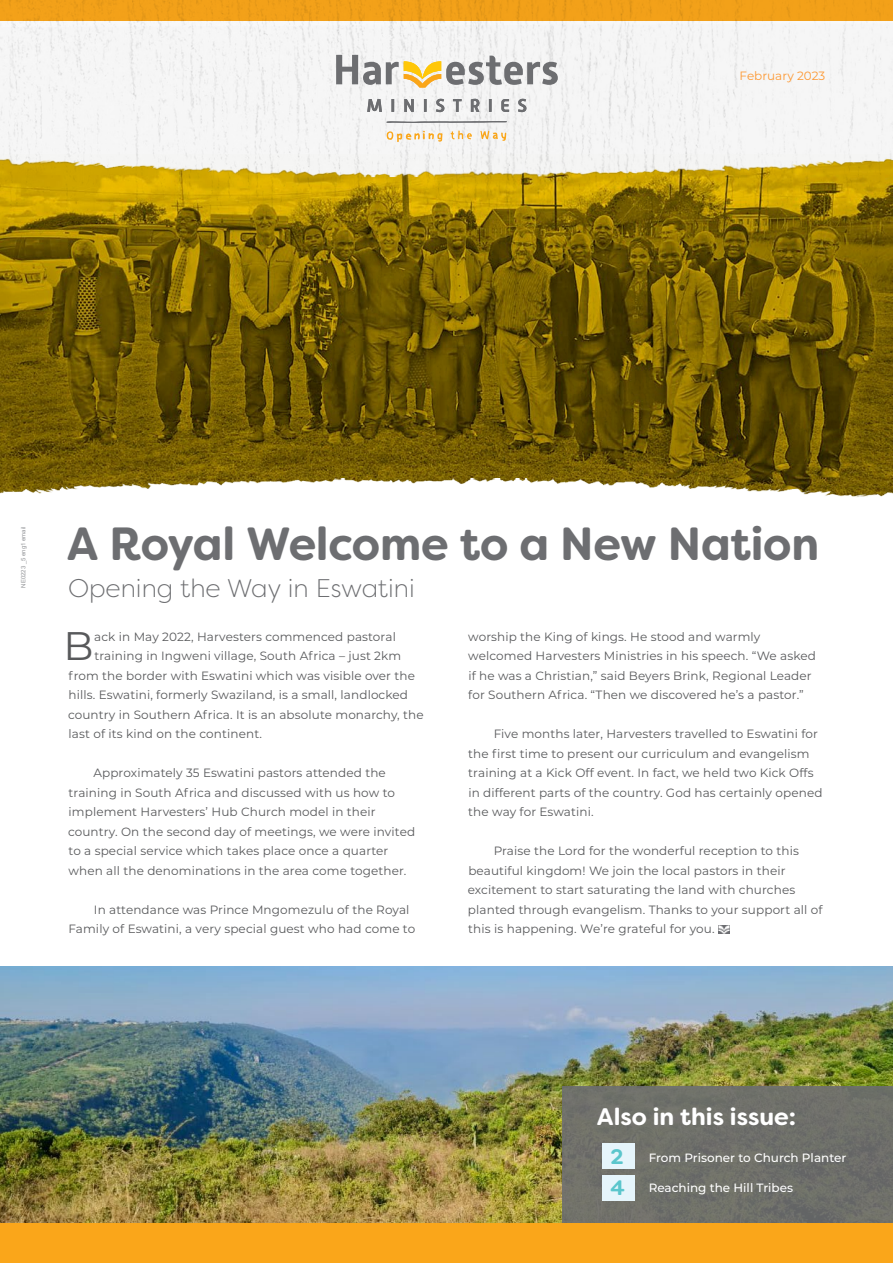
<style>
.page{position:relative;width:893px;height:1263px;background:#fff}
.page>*{position:absolute;margin:0;border:0;box-sizing:border-box;transform-origin:0 0}
.t1{font:700 46.5px "Filson Soft";letter-spacing:-.005em;color:#6d6e71}
.DROP_CAP_grid{font:39.9px "Montserrat";color:#58595b}
.t2{font:300 25.5px "Filson Pro";color:#6d6e71}
.t3{font:700 24px "Filson Soft";color:#fff}
.t4{font:700 21px "Filson Soft";color:#5bc6cc}
.body_copy_fixed_to_g{font:12px/19.5px "Montserrat";letter-spacing:.01em;color:#58595b}
.DROP_CAP_grid-2{font:12px "Montserrat";letter-spacing:.01em;color:#58595b}
.t5{font:500 12px "Montserrat";color:#fff}
.t6{font:12px "Montserrat";color:#fd9933}
.body_copy{font:6px "Arial";color:#939598}
</style>
<div class="page">
<img style="left:0;top:966px;width:893px;height:257px">
<div style="left:563px;top:1086px;width:330px;height:143px;background:#6f706a"></div>
<img style="left:0;top:463px;width:893px;height:15px">
<img style="left:0;top:0;width:893px;height:463px">
<img style="left:0;top:478px;width:893px;height:19px">
<svg style="left:480px;top:131px;width:26px;height:10px"></svg>
<svg style="left:450px;top:131px;width:22px;height:8px"></svg>
<svg style="left:387px;top:131px;width:56px;height:11px"></svg>
<svg style="left:336px;top:55px;width:222px;height:33px"></svg>
<svg style="left:367px;top:99px;width:15px;height:13px"></svg>
<svg style="left:391px;top:99px;width:3px;height:13px"></svg>
<svg style="left:404px;top:99px;width:10px;height:13px"></svg>
<svg style="left:424px;top:99px;width:3px;height:13px"></svg>
<svg style="left:436px;top:99px;width:8px;height:13px"></svg>
<svg style="left:453px;top:99px;width:9px;height:13px"></svg>
<svg style="left:471px;top:99px;width:8px;height:13px"></svg>
<svg style="left:489px;top:99px;width:3px;height:13px"></svg>
<svg style="left:501px;top:99px;width:8px;height:13px"></svg>
<svg style="left:518px;top:99px;width:8px;height:13px"></svg>
<svg style="left:386px;top:121px;width:121px;height:2px"></svg>
<svg style="left:718px;top:925px;width:12px;height:8px"></svg>
<div style="left:602px;top:1144px;width:33px;height:25px;background:#e6f5fb"></div>
<div style="left:602px;top:1176px;width:33px;height:25px;background:#e6f5fb"></div>
<div style="left:0;top:1223px;width:893px;height:40px;background:#faa61a"></div>
<p class="t6" style="left:740px;top:68px;width:87px">February 2023</p>
<p class="body_copy" style="left:19px;top:588px;width:63px;rotate:-90deg">NE0223 _5 eng1 email</p>
<p class="t1" style="left:67px;top:514px;width:754px">A Royal Welcome to a New Nation</p>
<p class="t2" style="left:68px;top:571px;width:348px">Opening the Way in Eswatini</p>
<p class="DROP_CAP_grid" style="left:63px;top:619px;width:32px">B</p>
<p class="DROP_CAP_grid-2" style="left:94px;top:628px;width:303px">ack in May 2022, Harvesters commenced pastoral</p>
<p class="DROP_CAP_grid-2" style="left:94px;top:648px;width:308px">training in Ingweni village, South Africa – just 2km</p>
<p class="DROP_CAP_grid-2" style="left:69px;top:667px;width:348px">from the border with Eswatini which was visible over the</p>
<p class="DROP_CAP_grid-2" style="left:69px;top:687px;width:341px">hills. Eswatini, formerly Swaziland, is a small, landlocked</p>
<p class="DROP_CAP_grid-2" style="left:68px;top:706px;width:357px">country in Southern Africa. It is an absolute monarchy, the</p>
<p class="DROP_CAP_grid-2" style="left:69px;top:726px;width:195px">last of its kind on the continent.</p>
<p class="body_copy_fixed_to_g" style="left:68px;top:763px;width:349px;text-indent:25px">Approximately 35 Eswatini pastors attended the training in South Africa and discussed with us how to implement Harvesters’ Hub Church model in their country. On the second day of meetings, we were invited to a special service which takes place once a quarter when all the denominations in the area come together.</p>
<p class="body_copy_fixed_to_g" style="left:68px;top:899px;width:348px;text-indent:25px">In attendance was Prince Mngomezulu of the Royal<br>Family of Eswatini, a very special guest who had come to</p>
<p class="body_copy_fixed_to_g" style="left:468px;top:626px;width:349px">worship the King of kings. He stood and warmly welcomed Harvesters Ministries in his speech. “We asked if he was a Christian,” said Beyers Brink, Regional Leader for Southern Africa. “Then we discovered he’s a pastor.”</p>
<p class="body_copy_fixed_to_g" style="left:468px;top:724px;width:356px;text-indent:25px">Five months later, Harvesters travelled to Eswatini for the first time to present our curriculum and evangelism training at a Kick Off event. In fact, we held two Kick Offs in different parts of the country. God has certainly opened the way for Eswatini.</p>
<p class="body_copy_fixed_to_g" style="left:468px;top:841px;width:356px;text-indent:26px">Praise the Lord for the wonderful reception to this beautiful kingdom! We join the local pastors in their excitement to start saturating the land with churches planted through evangelism. Thanks to your support all of this is happening. We’re grateful for you.</p>
<p class="t3" style="left:597px;top:1101px;width:201px">Also in this issue:</p>
<p class="t4" style="left:610px;top:1143px;width:15px">2</p>
<p class="t4" style="left:610px;top:1174px;width:16px">4</p>
<p class="t5" style="left:649px;top:1149px;width:199px">From Prisoner to Church Planter</p>
<p class="t5" style="left:649px;top:1179px;width:146px">Reaching the Hill Tribes</p>
</div>
